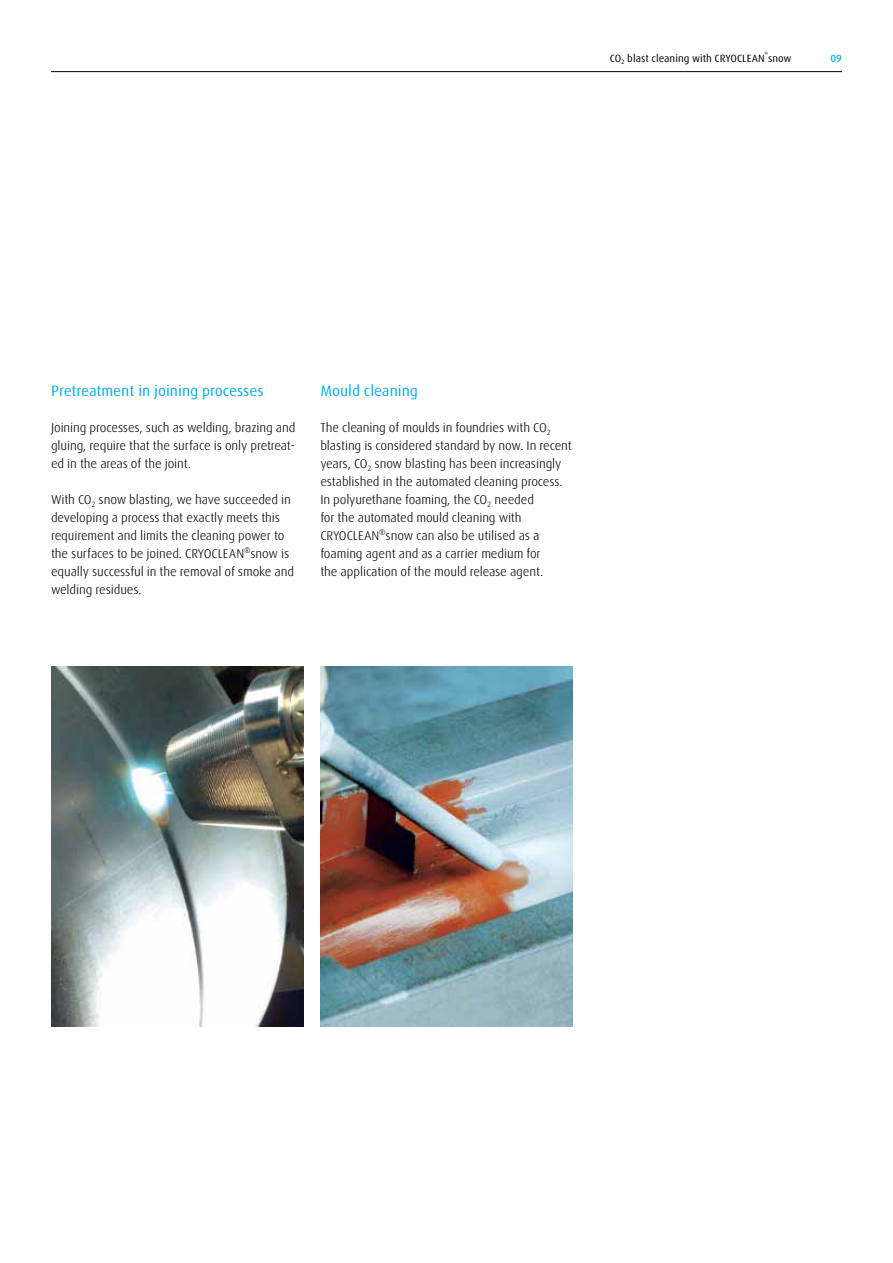
<style>
.page{position:relative;width:893px;height:1263px;background:#fff}
.page>*{position:absolute;margin:0;border:0;box-sizing:border-box;transform-origin:0 0}
.t1{font:15px "Linde Dax Global";color:#00aeef}
.t2{font:300 12.75px/18px "Linde Dax Global";letter-spacing:-.01em;color:#000}
.t3{font:10.5px "Linde Dax Global";color:#000}
.t4{font:500 10.5px "Linde Dax Global";color:#00aeef}
.t5{font:6.3px "Linde Dax Global";color:#000}
</style>
<div class="page">
<img style="left:51px;top:666px;width:252px;height:360px">
<img style="left:320px;top:666px;width:253px;height:360px">
<hr style="left:51px;top:71px;width:791px;height:1px;background:#000">
<p class="t5" style="left:765px;top:51px;width:5px">®</p>
<p class="t3" style="left:610px;top:52px;width:183px">CO<sub>2</sub> blast cleaning with CRYOCLEAN snow</p>
<p class="t4" style="left:830px;top:52px;width:13px">09</p>
<p class="t1" style="left:51px;top:382px;width:214px">Pretreatment in joining processes</p>
<p class="t2" style="left:51px;top:419px;width:246px">Joining processes, such as welding, brazing and gluing, require that the surface is only pretreat&shy;ed in the areas of the joint.</p>
<p class="t2" style="left:51px;top:491px;width:245px">With CO<sub>2</sub> snow blasting, we have succeeded in developing a process that exactly meets this requirement and limits the cleaning power to the surfaces to be joined. CRYOCLEAN®snow is equally successful in the removal of smoke and welding residues.</p>
<p class="t1" style="left:320px;top:382px;width:99px">Mould cleaning</p>
<p class="t2" style="left:320px;top:419px;width:253px">The cleaning of moulds in foundries with CO<sub>2 </sub>blasting is considered standard by now. In recent years, CO<sub>2</sub> snow blasting has been increasingly established in the automated cleaning process.<br>In polyurethane foaming, the CO<sub>2</sub> needed<br>for the automated mould cleaning with CRYOCLEAN®snow can also be utilised as a foaming agent and as a carrier medium for<br>the application of the mould release agent.</p>
</div>
